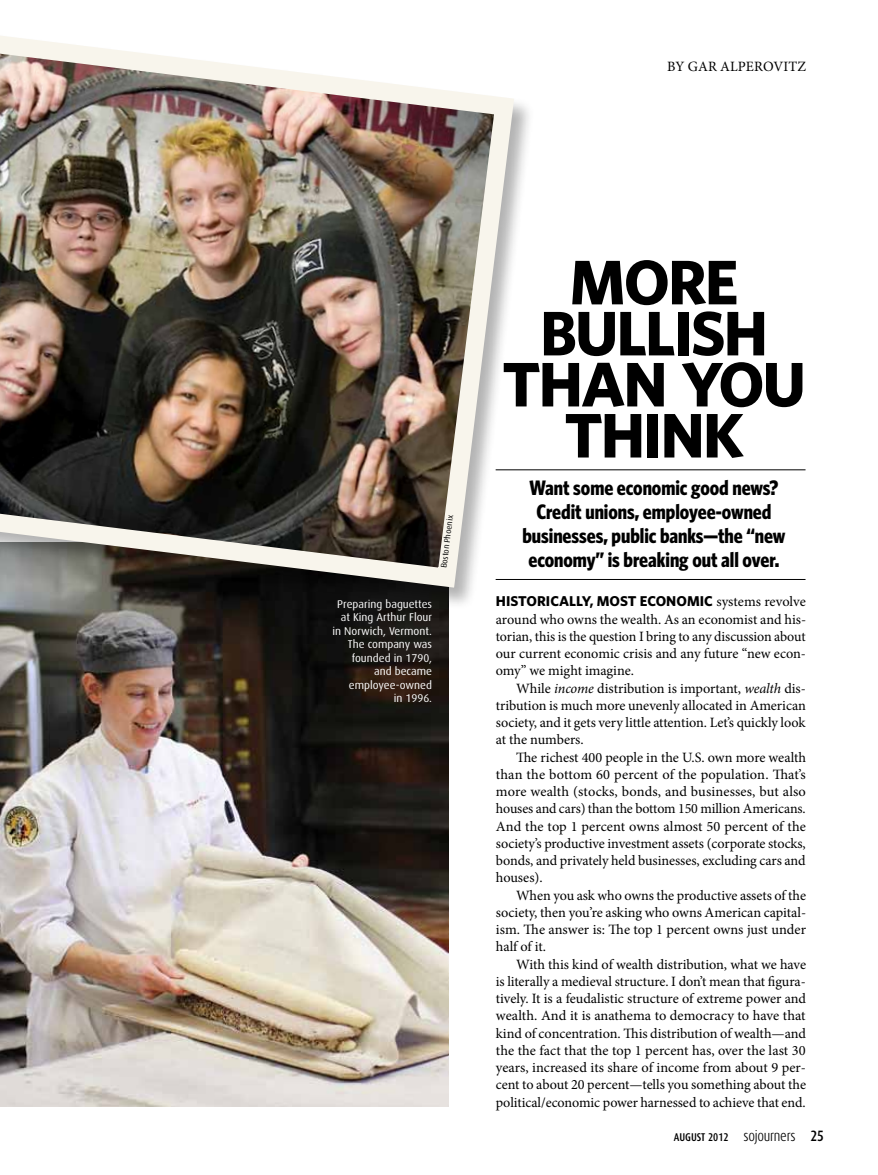
<style>
.page{position:relative;width:878px;height:1175px;background:#fff}
.page>*{position:absolute;margin:0;border:0;box-sizing:border-box;transform-origin:0 0}
.t1{font:700 63px/51px "Whitney HTF";letter-spacing:-.03em;color:#000;text-align:center}
.t2{font:700 condensed 21px/24px "Whitney HTF";color:#000;text-align:center}
.t3{font:14.25px/17.2px "Minion Pro";letter-spacing:-.005em;color:#000;text-align:justify}
.t4{font:700 14.25px "Whitney HTF";color:#000}
.t5{font:11.25px/13.5px "Dax OT";color:#fff;text-align:right}
.t6{font:500 11.25px "Dax Condensed";color:#000}
.t7{font:8.25px "Dax OT";color:#000}
.s1{font-family:"Minion Pro";font-weight:400}
.s2{font-style:italic}
.s3{font-weight:300;font-size:15px}
.s4{font-size:15px}
</style>
<div class="page">
<img style="left:0;top:609px;width:448px;height:497px">
<hr style="left:495px;top:579px;width:310px;height:1px;background:#000">
<hr style="left:495px;top:469px;width:310px;height:1px;background:#000">
<div style="left:0;top:20px;width:535px;height:589px;background:#000;opacity:.3"></div>
<img style="left:0;top:20px;width:524px;height:577px">
<p class="t3" style="left:667px;top:58px;width:140px">By Gar Alperovitz</p>
<p class="t7" style="left:436px;top:567px;width:55px;rotate:-83deg">Boston Phoenix</p>
<p class="t5" style="left:332px;top:595px;width:101px">Preparing baguettes at King Arthur Flour in Norwich, Vermont.<br>The company was founded in 1790, and became employee-owned<br>in 1996.</p>
<h1 class="t1" style="left:502px;top:255px;width:305px">MORE<br>BULLISH<br>THAN YOU<br>THINK</h1>
<h2 class="t2" style="left:522px;top:475px;width:264px">Want some economic good news?<br>Credit unions, employee-owned businesses, public banks—the “new economy” is breaking out all over.</h2>
<p class="t4" style="left:496px;top:592px;width:311px">HISTORICALLY, MOST ECONOMIC <span class="s1">systems revolve</span></p>
<p class="t3" style="left:496px;top:610px;width:312px">around who owns the wealth. As an economist and his&shy;torian, this is the question I bring to any discussion about our current economic crisis and any future “new econ&shy;omy” we might imagine.</p>
<p class="t3" style="left:496px;top:679px;width:311px;text-indent:20px">While <span class="s2">income</span> distribution is important, <span class="s2">wealth</span> dis&shy;tribution is much more unevenly allocated in American society, and it gets very little attention. Let’s quickly look at the numbers.</p>
<p class="t3" style="left:496px;top:748px;width:312px;text-indent:20px">The richest 400 people in the U.S. own more wealth than the bottom 60 percent of the population. That’s more wealth (stocks, bonds, and businesses, but also houses and cars) than the bottom 150 million Americans.<br>And the top 1 percent owns almost 50 percent of the society’s productive investment assets (corporate stocks, bonds, and privately held businesses, excluding cars and houses).</p>
<p class="t3" style="left:496px;top:886px;width:312px;text-indent:20px">When you ask who owns the productive assets of the society, then you’re asking who owns American capital&shy;ism. The answer is: The top 1 percent owns just under half of it.</p>
<p class="t3" style="left:496px;top:955px;width:312px;text-indent:20px">With this kind of wealth distribution, what we have is literally a medieval structure. I don’t mean that figura&shy;tively. It is a feudalistic structure of extreme power and wealth. And it is anathema to democracy to have that kind of concentration. This distribution of wealth—and the the fact that the top 1 percent has, over the last 30 years, increased its share of income from about 9 per&shy;cent to about 20 percent—tells you something about the political/economic power harnessed to achieve that end.</p>
<p class="t6" style="left:673px;top:1131px;width:152px">AUGUST 2012 <span class="s3">sojourners</span> <span class="s4">25</span></p>
</div>
